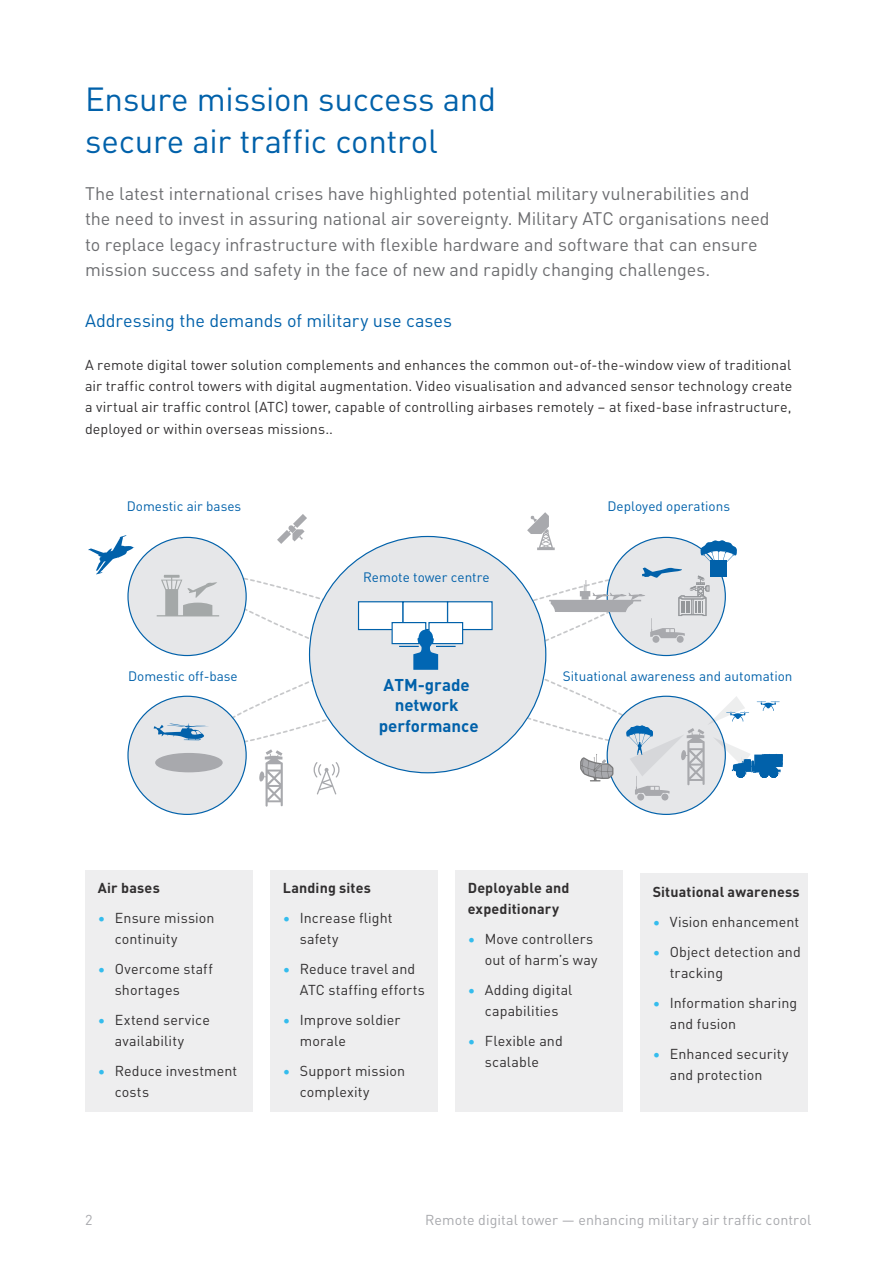
<style>
.page{position:relative;width:893px;height:1263px;background:#fff}
.page>*{position:absolute;margin:0;border:0;box-sizing:border-box;transform-origin:0 0}
.t1{font:33px/42.5px "DINOT";letter-spacing:-.01em;color:#0161aa}
.t2{font:18px/25.5px "DINOT";letter-spacing:-.005em;color:#6c6d70}
.t3{font:18px "DINOT";color:#0161aa}
.t4{font:700 16.95px/20.2px "DINOT";color:#0161aa;text-align:center}
.t5{font:14.25px/21.3px "DINOT";letter-spacing:.01em;color:#312f30}
.t6{font:700 14.25px/21.3px "DINOT";letter-spacing:.01em;color:#312f30}
.t7{font:14.25px "DINOT";letter-spacing:.005em;color:#a8a9ad}
.t8{font:13.5px "DINOT";color:#0161aa}
.s1{color:#34bced}
</style>
<div class="page">
<div style="left:640px;top:873px;width:168px;height:238px;background:#eeeeef"></div>
<div style="left:85px;top:870px;width:168px;height:241px;background:#eeeeef"></div>
<div style="left:270px;top:870px;width:168px;height:241px;background:#eeeeef"></div>
<div style="left:455px;top:870px;width:168px;height:241px;background:#eeeeef"></div>
<svg style="left:195px;top:562px;width:471px;height:197px"></svg>
<div style="left:128px;top:537px;width:118px;height:118px;background:#e6e7e9;border-radius:50%"></div>
<div style="left:309px;top:536px;width:237px;height:237px;background:#e6e7e9;border-radius:50%"></div>
<div style="left:128px;top:696px;width:118px;height:118px;background:#e6e7e9;border-radius:50%"></div>
<div style="left:607px;top:537px;width:118px;height:118px;background:#e6e7e9;border-radius:50%"></div>
<div style="left:607px;top:696px;width:118px;height:118px;background:#e6e7e9;border-radius:50%"></div>
<div style="left:358px;top:602px;width:45px;height:27px;background:#fff"></div>
<div style="left:358px;top:601px;width:45px;height:29px;border:1px solid #0161aa"></div>
<div style="left:403px;top:602px;width:44px;height:27px;background:#fff"></div>
<div style="left:402px;top:601px;width:46px;height:29px;border:1px solid #0161aa"></div>
<div style="left:448px;top:602px;width:44px;height:27px;background:#fff"></div>
<div style="left:447px;top:601px;width:46px;height:29px;border:1px solid #0161aa"></div>
<div style="left:429px;top:623px;width:34px;height:21px;background:#fff"></div>
<div style="left:428px;top:622px;width:35px;height:22px;border:1px solid #0161aa"></div>
<div style="left:392px;top:623px;width:34px;height:21px;background:#fff"></div>
<div style="left:392px;top:622px;width:34px;height:22px;border:1px solid #0161aa"></div>
<div style="left:155px;top:753px;width:68px;height:19px;background:#a8a9ad;border-radius:50%"></div>
<svg style="left:580px;top:754px;width:33px;height:27px"></svg>
<svg style="left:154px;top:723px;width:54px;height:17px"></svg>
<svg style="left:88px;top:535px;width:47px;height:39px"></svg>
<svg style="left:277px;top:514px;width:30px;height:30px"></svg>
<svg style="left:399px;top:627px;width:57px;height:43px"></svg>
<svg style="left:314px;top:762px;width:26px;height:32px"></svg>
<div style="left:652px;top:636px;width:7px;height:7px;background:#a8a9ad;border-radius:50%"></div>
<div style="left:677px;top:636px;width:7px;height:7px;background:#a8a9ad;border-radius:50%"></div>
<div style="left:637px;top:793px;width:7px;height:7px;background:#a8a9ad;border-radius:50%"></div>
<div style="left:661px;top:793px;width:7px;height:7px;background:#a8a9ad;border-radius:50%"></div>
<svg style="left:527px;top:512px;width:210px;height:126px"></svg>
<svg style="left:157px;top:575px;width:62px;height:41px"></svg>
<svg style="left:259px;top:749px;width:24px;height:58px"></svg>
<svg style="left:626px;top:696px;width:157px;height:100px"></svg>
<h1 class="t1" style="left:85px;top:75px;width:413px">Ensure mission success and secure air traffic control</h1>
<p class="t2" style="left:85px;top:179px;width:686px">The latest international crises have highlighted potential military vulnerabilities and the need to invest in assuring national air sovereignty. Military ATC organisations need to replace legacy infrastructure with flexible hardware and software that can ensure mission success and safety in the face of new and rapidly changing challenges.</p>
<p class="t3" style="left:85px;top:307px;width:369px">Addressing the demands of military use cases</p>
<p class="t5" style="left:85px;top:353px;width:709px;text-align:justify">A remote digital tower solution complements and enhances the common out-of-the-window view of traditional air traffic control towers with digital augmentation. Video visualisation and advanced sensor technology create a virtual air traffic control (ATC) tower, capable of controlling airbases remotely – at fixed-base infrastructure, deployed or within overseas missions..</p>
<p class="t8" style="left:127px;top:496px;width:116px">Domestic air bases</p>
<p class="t8" style="left:607px;top:496px;width:124px">Deployed operations</p>
<p class="t8" style="left:363px;top:567px;width:128px">Remote tower centre</p>
<p class="t8" style="left:128px;top:666px;width:111px">Domestic off-base</p>
<p class="t8" style="left:563px;top:666px;width:231px">Situational awareness and automation</p>
<p class="t4" style="left:379px;top:674px;width:101px">ATM-grade network performance</p>
<p class="t6" style="left:98px;top:876px;width:64px">Air bases</p>
<p class="t5" style="left:115px;top:906px;width:101px;text-indent:-17px"><span class="s1">•</span> Ensure mission continuity</p>
<p class="t5" style="left:115px;top:957px;width:99px;text-indent:-17px"><span class="s1">•</span> Overcome staff shortages</p>
<p class="t5" style="left:115px;top:1008px;width:97px;text-indent:-17px"><span class="s1">•</span> Extend service availability</p>
<p class="t5" style="left:115px;top:1059px;width:124px;text-indent:-17px"><span class="s1">•</span> Reduce investment costs</p>
<p class="t6" style="left:283px;top:876px;width:90px">Landing sites</p>
<p class="t5" style="left:300px;top:906px;width:94px;text-indent:-17px"><span class="s1">•</span> Increase flight safety</p>
<p class="t5" style="left:300px;top:957px;width:127px;text-indent:-17px"><span class="s1">•</span> Reduce travel and<br>ATC staffing efforts</p>
<p class="t5" style="left:300px;top:1008px;width:102px;text-indent:-17px"><span class="s1">•</span> Improve soldier morale</p>
<p class="t5" style="left:300px;top:1059px;width:107px;text-indent:-17px"><span class="s1">•</span> Support mission complexity</p>
<p class="t6" style="left:468px;top:876px;width:103px">Deployable and expeditionary</p>
<p class="t5" style="left:468px;top:927px;width:131px;text-align:right"><span class="s1">•</span> Move controllers out of harm’s way</p>
<p class="t5" style="left:468px;top:978px;width:106px;text-align:center"><span class="s1">•</span> Adding digital capabilities</p>
<p class="t5" style="left:468px;top:1029px;width:97px;text-align:center"><span class="s1">•</span> Flexible and scalable</p>
<p class="t6" style="left:653px;top:880px;width:149px">Situational awareness</p>
<p class="t5" style="left:653px;top:910px;width:148px"><span class="s1">•</span> Vision enhancement</p>
<p class="t5" style="left:670px;top:940px;width:133px;text-indent:-17px"><span class="s1">•</span> Object detection and tracking</p>
<p class="t5" style="left:670px;top:991px;width:129px;text-indent:-17px"><span class="s1">•</span> Information sharing and fusion</p>
<p class="t5" style="left:670px;top:1042px;width:120px;text-indent:-17px"><span class="s1">•</span> Enhanced security and protection</p>
<p class="t7" style="left:85px;top:1209px;width:9px">2</p>
<p class="t7" style="left:425px;top:1209px;width:388px">Remote digital tower — enhancing military air traffic control</p>
</div>
